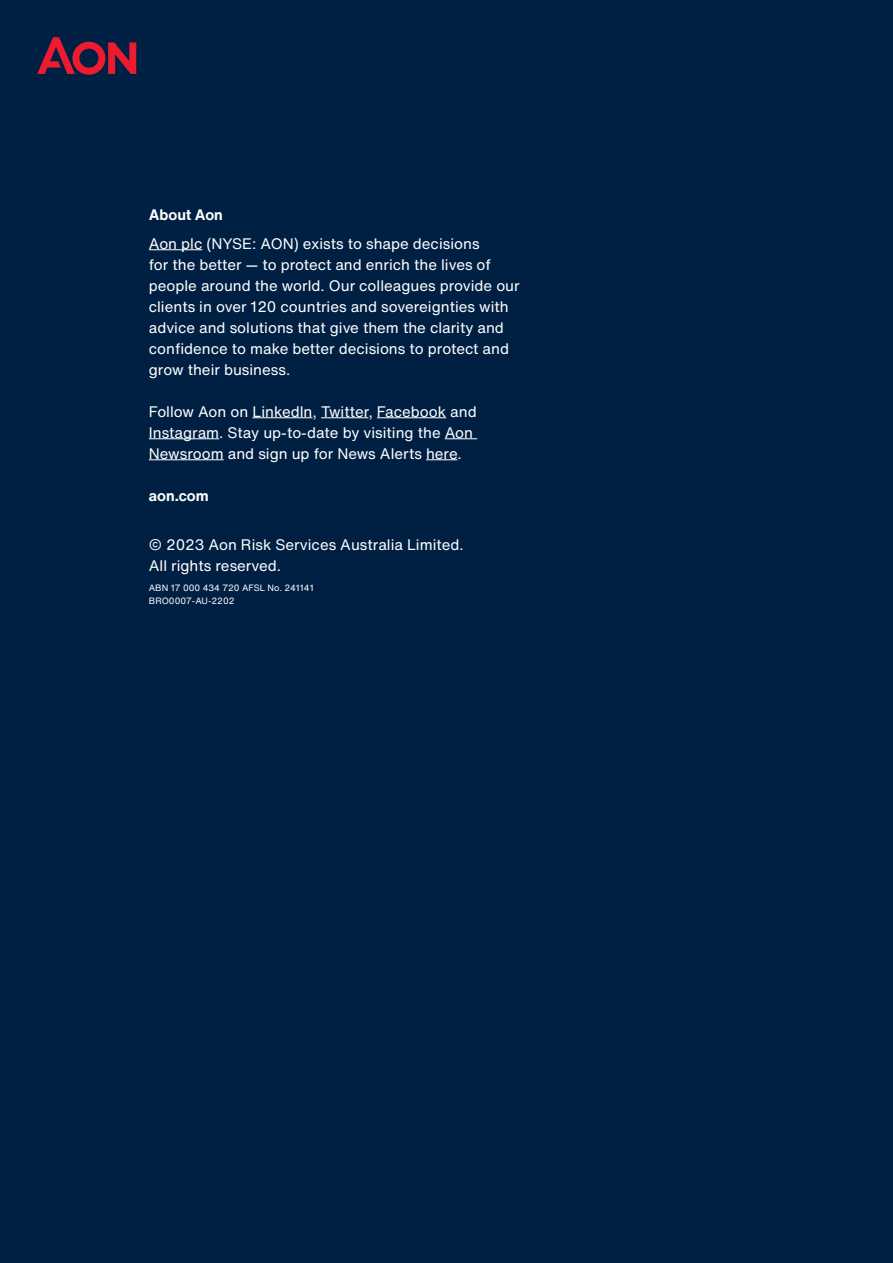
<style>
.page{position:relative;width:893px;height:1263px;background:#002043}
.page>*{position:absolute;margin:0;border:0;box-sizing:border-box;transform-origin:0 0}
.About_subhead_10pt{font:15px/21px "Helvetica Now Text";color:#fff}
.About_subhead_10pt-2{font:700 15px "Helvetica Now Text";color:#fff}
.Legal_copy{font:9px/12.6px "Helvetica Now Text";color:#fff}
</style>
<div class="page">
<hr style="left:149px;top:249px;width:53px;height:1px;background:#fff">
<hr style="left:252px;top:417px;width:61px;height:1px;background:#fff">
<hr style="left:321px;top:417px;width:47px;height:1px;background:#fff">
<hr style="left:377px;top:417px;width:69px;height:1px;background:#fff">
<hr style="left:149px;top:438px;width:70px;height:1px;background:#fff">
<hr style="left:445px;top:438px;width:32px;height:1px;background:#fff">
<hr style="left:149px;top:459px;width:75px;height:1px;background:#fff">
<hr style="left:426px;top:459px;width:31px;height:1px;background:#fff">
<svg style="left:37px;top:37px;width:99px;height:38px"></svg>
<p class="About_subhead_10pt-2" style="left:149px;top:205px;width:76px">About Aon</p>
<p class="About_subhead_10pt" style="left:149px;top:233px;width:372px">Aon plc (NYSE: AON) exists to shape decisions<br>for the better — to protect and enrich the lives of people around the world. Our colleagues provide our clients in over 120 countries and sovereignties with advice and solutions that give them the clarity and confidence to make better decisions to protect and grow their business.</p>
<p class="About_subhead_10pt" style="left:149px;top:401px;width:329px">Follow Aon on LinkedIn, Twitter, Facebook and<br>Instagram. Stay up-to-date by visiting the Aon<br>Newsroom and sign up for News Alerts here.</p>
<p class="About_subhead_10pt-2" style="left:149px;top:485px;width:61px">aon.com</p>
<p class="About_subhead_10pt" style="left:149px;top:534px;width:316px">© 2023 Aon Risk Services Australia Limited.<br>All rights reserved.</p>
<p class="Legal_copy" style="left:149px;top:582px;width:166px">ABN 17 000 434 720 AFSL No. 241141<br>BRO0007-AU-2202</p>
</div>
